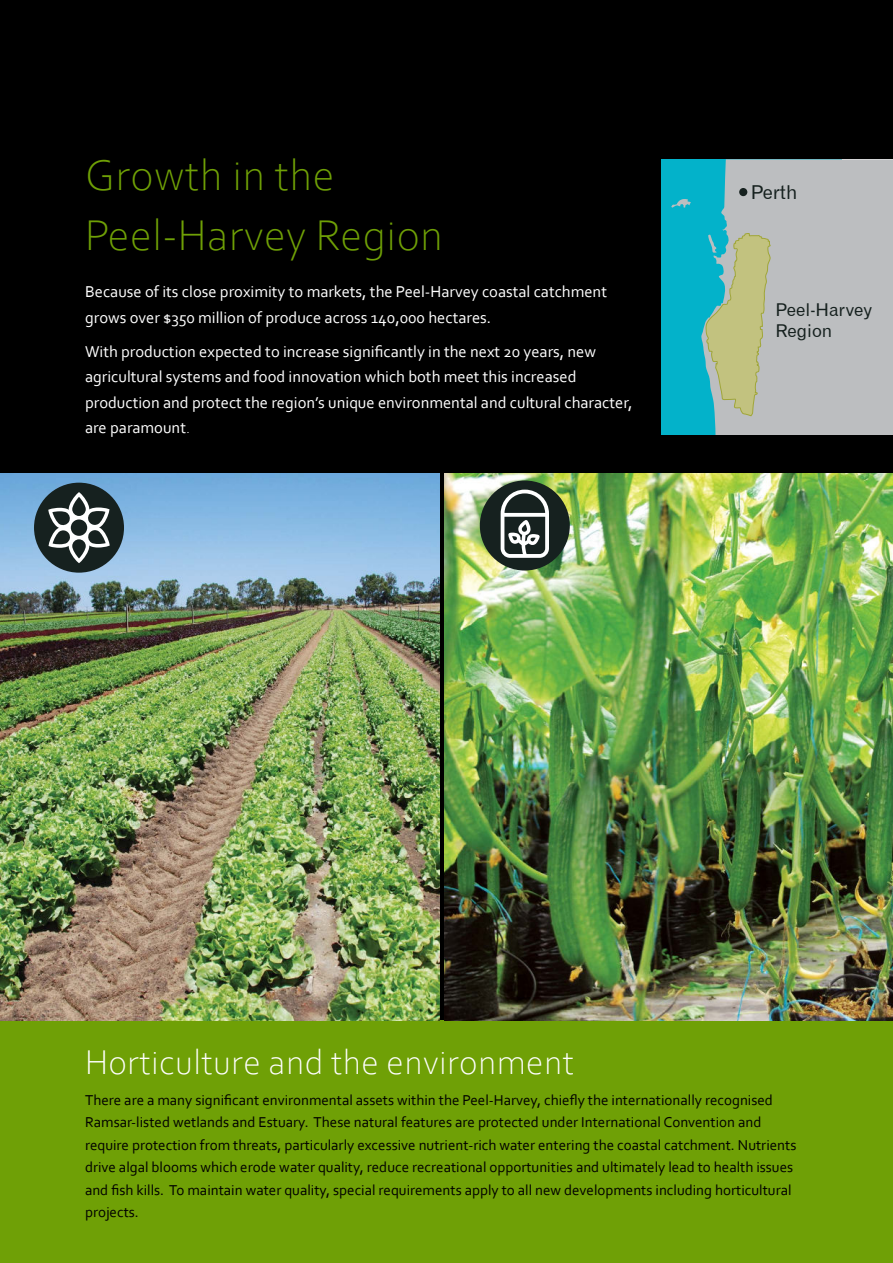
<style>
.page{position:relative;width:893px;height:1263px;background:#fff}
.page>*{position:absolute;margin:0;border:0;box-sizing:border-box;transform-origin:0 0}
.t1{font:300 45px/60px "Corbel";letter-spacing:.01em;color:#6fa006}
.t2{font:300 36px "Corbel";letter-spacing:.01em;color:#fff}
.t3{font:19.2px "Gothic 720 BT Roman B";color:#16211f}
.t4{font:17.7px/21.3px "Gothic 720 BT Roman B";color:#16211f}
.t5{font:16.5px/25.5px "Corbel";color:#fff}
.t6{font:15px/22.5px "Corbel";color:#000}
.s1{font-weight:300}
</style>
<div class="page">
<div style="left:0;top:0;width:893px;height:1020px;background:#000"></div>
<div style="left:0;top:1020px;width:893px;height:243px;background:#6fa006"></div>
<img style="left:0;top:474px;width:439px;height:546px">
<img style="left:445px;top:474px;width:448px;height:546px">
<div style="left:34px;top:483px;width:90px;height:90px;background:#16211f;border-radius:50%"></div>
<svg style="left:48px;top:492px;width:62px;height:71px"></svg>
<div style="left:480px;top:480px;width:90px;height:90px;background:#16211f;border-radius:50%"></div>
<svg style="left:501px;top:490px;width:48px;height:68px"></svg>
<div style="left:661px;top:159px;width:181px;height:275px;background:#03b2ca"></div>
<svg style="left:701px;top:159px;width:192px;height:275px;fill:#bcbec0"></svg>
<svg style="left:671px;top:199px;width:20px;height:9px"></svg>
<div style="left:739px;top:188px;width:8px;height:8px;background:#16211f;border-radius:50%"></div>
<svg style="left:704px;top:232px;width:67px;height:186px"></svg>
<h1 class="t1" style="left:85px;top:149px;width:360px">Growth in the<br>Peel-Harvey Region</h1>
<p class="t5" style="left:85px;top:281px;width:523px">Because of its close proximity to markets, the Peel-Harvey coastal catchment grows over $350 million of produce across 140,000 hectares.</p>
<p class="t5" style="left:85px;top:338px;width:549px">With production expected to increase significantly in the next 20 years, new agricultural systems and food innovation which both meet this increased production and protect the region’s unique environmental and cultural character, are paramount<span class="s1">.</span></p>
<p class="t3" style="left:751px;top:185px;width:48px">Perth</p>
<p class="t4" style="left:776px;top:300px;width:98px">Peel-Harvey<br>Region</p>
<h2 class="t2" style="left:85px;top:1047px;width:491px">Horticulture and the environment</h2>
<p class="t6" style="left:85px;top:1088px;width:713px">There are a many significant environmental assets within the Peel-Harvey, chiefly the internationally recognised Ramsar-listed wetlands and Estuary. These natural features are protected under International Convention and require protection from threats, particularly excessive nutrient-rich water entering the coastal catchment. Nutrients drive algal blooms which erode water quality, reduce recreational opportunities and ultimately lead to health issues and fish kills. To maintain water quality, special requirements apply to all new developments including horticultural projects.</p>
</div>
